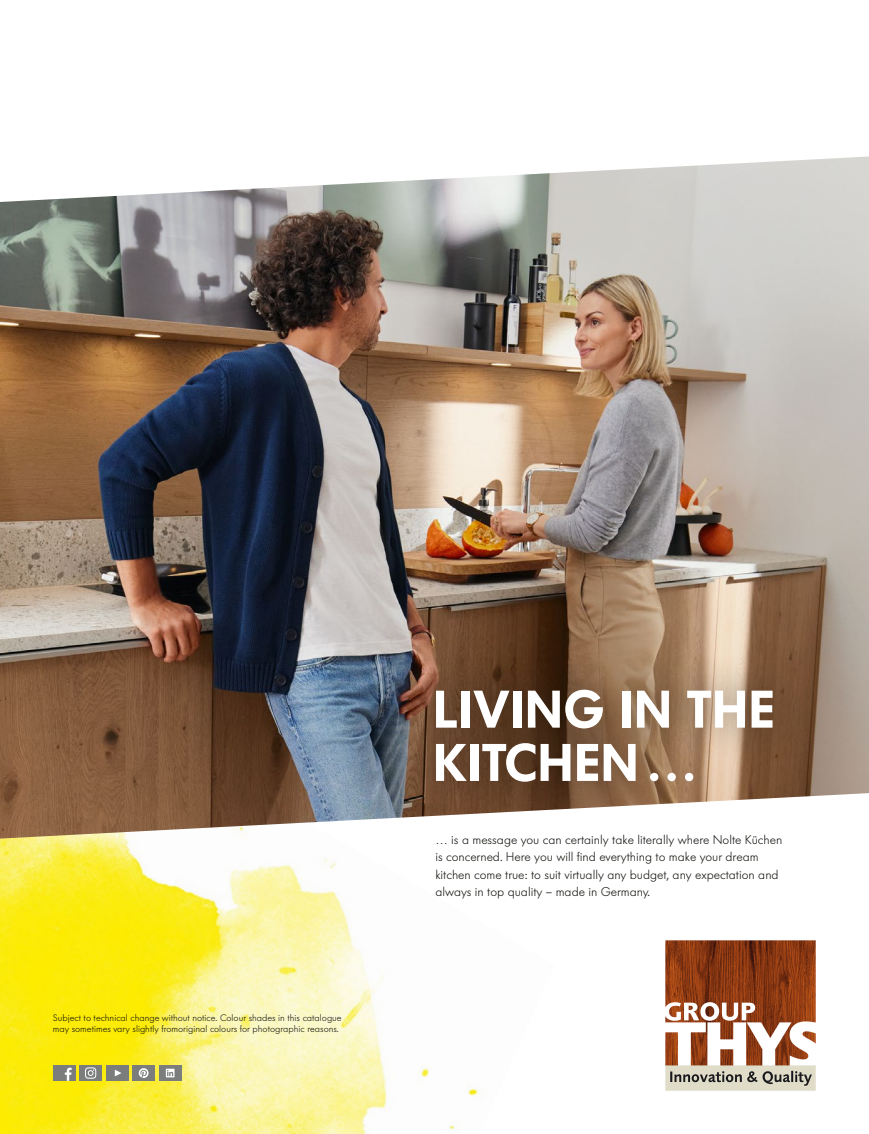
<style>
.page{position:relative;width:869px;height:1134px;background:#fff}
.page>*{position:absolute;margin:0;border:0;box-sizing:border-box;transform-origin:0 0}
.t1{font:600 52.38px/53.2px "Futura BQ";letter-spacing:.01em;color:#fff}
.t2{font:300 12.5px/17.5px "Futura BQ";color:#12120d}
.t3{font:300 9.38px/11.2px "Futura BQ";color:#12120d}
</style>
<div class="page">
<img style="left:0;top:839px;width:478px;height:295px">
<img style="left:0;top:156px;width:868px;height:683px">
<div style="left:79px;top:1065px;width:23px;height:16px;background:#7b7d7c"></div>
<svg style="left:85px;top:1067px;width:11px;height:12px"></svg>
<div style="left:53px;top:1065px;width:22px;height:16px;background:#7b7d7c"></div>
<svg style="left:65px;top:1068px;width:7px;height:13px"></svg>
<div style="left:106px;top:1065px;width:22px;height:16px;background:#7b7d7c"></div>
<svg style="left:115px;top:1070px;width:6px;height:6px"></svg>
<div style="left:132px;top:1065px;width:23px;height:16px;background:#7b7d7c"></div>
<svg style="left:139px;top:1068px;width:9px;height:10px"></svg>
<svg style="left:159px;top:1065px;width:22px;height:16px"></svg>
<svg style="left:166px;top:1069px;width:8px;height:8px"></svg>
<div style="left:396px;top:651px;width:414px;height:169px;background:#12120d;opacity:.45"></div>
<img style="left:665px;top:940px;width:151px;height:151px">
<p class="t3" style="left:53px;top:1011px;width:290px">Subject to technical change without notice. Colour shades in this catalogue may sometimes vary slightly fromoriginal colours for photographic reasons.</p>
<h1 class="t1" style="left:433px;top:682px;width:343px">LIVING IN THE<br>KITCHEN…</h1>
<p class="t2" style="left:435px;top:831px;width:348px">… is a message you can certainly take literally where Nolte Küchen is concerned. Here you will find everything to make your dream kitchen come true: to suit virtually any budget, any expectation and always in top quality – made in Germany.</p>
</div>
